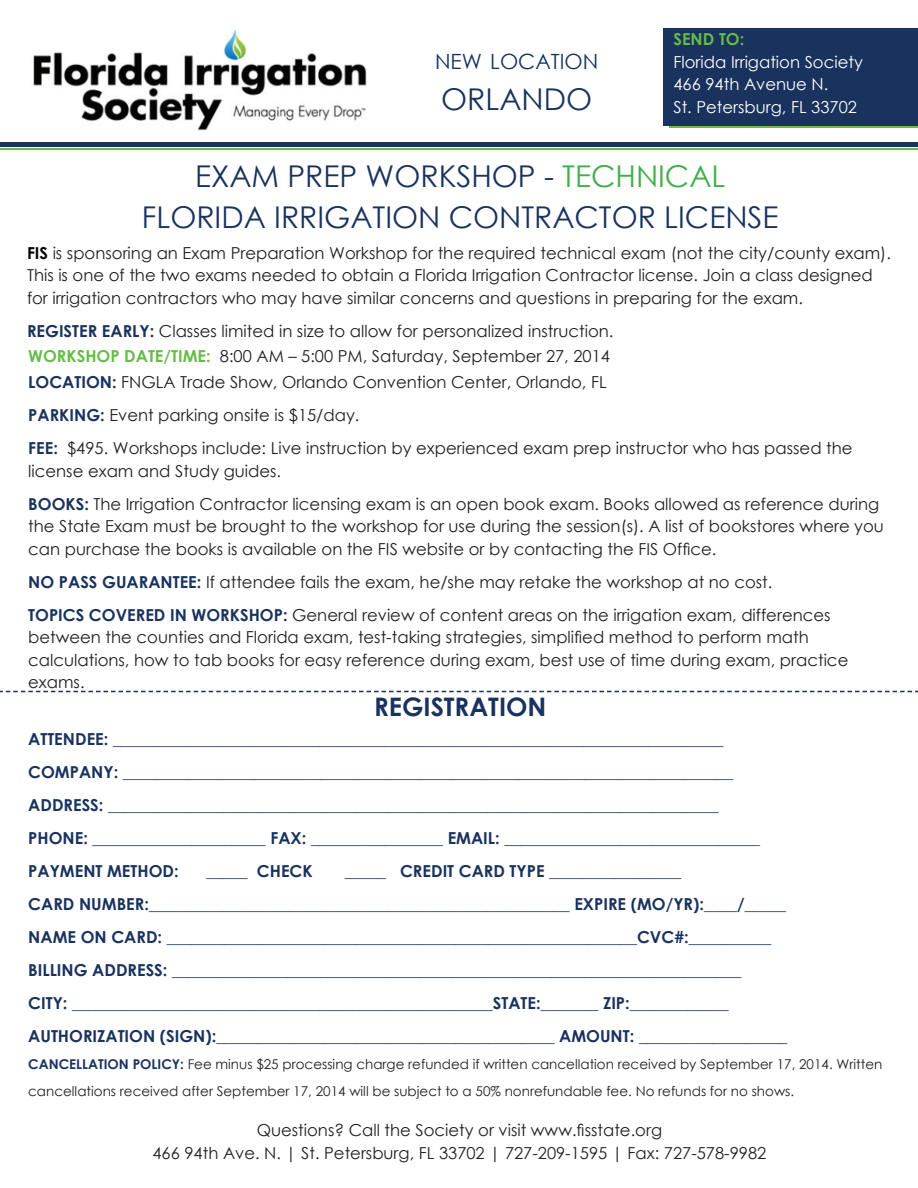
<style>
.page{position:relative;width:918px;height:1188px;background:#fff}
.page>*{position:absolute;margin:0;border:0;box-sizing:border-box;transform-origin:0 0}
.t1{font:30px "Century Gothic";color:#19325e}
.t2{font:700 25.5px "Century Gothic";color:#19325e}
.t3{font:21px "Century Gothic";color:#19325e}
.t4{font:16.5px/22.5px "Century Gothic";color:#231f20}
.t5{font:700 16.5px/33px "Century Gothic";color:#19325e}
.t6{font:16.5px "Century Gothic";color:#fff}
.t7{font:700 16.5px "Century Gothic";color:#65bc46}
.t8{font:13.5px/27px "Century Gothic";color:#231f20}
.s1{color:#40ae49}
.s2{font-weight:700;color:#040503}
.s3{font-weight:700;color:#19325e}
.s4{font-weight:700;color:#65bc46}
</style>
<div class="page">
<div style="left:669px;top:31px;width:249px;height:97px;background:linear-gradient(to right,#19325e,#19325e)"></div>
<div style="left:664px;top:28px;width:254px;height:97px;background:#19325e"></div>
<img style="left:33px;top:29px;width:334px;height:102px">
<hr style="left:0;top:143px;width:918px;height:4px;background:#19325e">
<hr style="left:0;top:149px;width:918px;height:1px;background:#65bc46">
<svg style="left:0;top:691px;width:918px;height:1px"></svg>
<p class="t3" style="left:435px;top:47px;width:165px">NEW LOCATION</p>
<p class="t1" style="left:441px;top:78px;width:152px">ORLANDO</p>
<p class="t7" style="left:674px;top:27px;width:72px">SEND TO:</p>
<p class="t6" style="left:674px;top:50px;width:191px">Florida Irrigation Society</p>
<p class="t6" style="left:674px;top:73px;width:156px">466 94th Avenue N.</p>
<p class="t6" style="left:674px;top:95px;width:185px">St. Petersburg, FL 33702</p>
<p class="t1" style="left:195px;top:155px;width:532px">EXAM PREP WORKSHOP - <span class="s1">TECHNICAL</span></p>
<p class="t1" style="left:142px;top:196px;width:638px">FLORIDA IRRIGATION CONTRACTOR LICENSE</p>
<p class="t4" style="left:27px;top:242px;width:865px"><span class="s2">FIS</span> is sponsoring an Exam Preparation Workshop for the required technical exam (not the city/county exam).<br>This is one of the two exams needed to obtain a Florida Irrigation Contractor license. Join a class designed for irrigation contractors who may have similar concerns and questions in preparing for the exam.</p>
<p class="t4" style="left:27px;top:320px;width:588px"><span class="s3">REGISTER EARLY:</span> Classes limited in size to allow for personalized instruction.</p>
<p class="t4" style="left:28px;top:371px;width:580px"><span class="s3">LOCATION:</span> FNGLA Trade Show, Orlando Convention Center, Orlando, FL</p>
<p class="t4" style="left:28px;top:404px;width:333px"><span class="s3">PARKING:</span> Event parking onsite is $15/day.</p>
<p class="t4" style="left:28px;top:437px;width:826px"><span class="s3">FEE:</span> $495. Workshops include: Live instruction by experienced exam prep instructor who has passed the license exam and Study guides.</p>
<p class="t4" style="left:28px;top:492px;width:857px"><span class="s3">BOOKS:</span> The Irrigation Contractor licensing exam is an open book exam. Books allowed as reference during the State Exam must be brought to the workshop for use during the session(s). A list of bookstores where you can purchase the books is available on the FIS website or by contacting the FIS Office.</p>
<p class="t4" style="left:28px;top:570px;width:746px"><span class="s3">NO PASS GUARANTEE:</span> If attendee fails the exam, he/she may retake the workshop at no cost.</p>
<p class="t4" style="left:28px;top:603px;width:822px"><span class="s3">TOPICS COVERED IN WORKSHOP:</span> General review of content areas on the irrigation exam, differences between the counties and Florida exam, test-taking strategies, simplified method to perform math calculations, how to tab books for easy reference during exam, best use of time during exam, practice exams.</p>
<p class="t4" style="left:28px;top:345px;width:583px"><span class="s4">WORKSHOP DATE/TIME:</span> 8:00 AM – 5:00 PM, Saturday, September 27, 2014</p>
<p class="t2" style="left:374px;top:687px;width:174px">REGISTRATION</p>
<p class="t5" style="left:28px;top:722px;width:697px">ATTENDEE: __________________________________________________________________________</p>
<p class="t5" style="left:28px;top:755px;width:707px">COMPANY: __________________________________________________________________________</p>
<p class="t5" style="left:28px;top:788px;width:692px">ADDRESS: __________________________________________________________________________</p>
<p class="t5" style="left:28px;top:821px;width:733px">PHONE: _____________________ FAX: ________________ EMAIL: _______________________________</p>
<p class="t5" style="left:28px;top:854px;width:152px">PAYMENT METHOD:</p>
<p class="t5" style="left:206px;top:854px;width:108px">_____ CHECK</p>
<p class="t5" style="left:28px;top:854px;width:759px;text-indent:317px">_____ CREDIT CARD TYPE ________________<br>CARD NUMBER:___________________________________________________ EXPIRE (MO/YR):____/_____</p>
<p class="t5" style="left:28px;top:920px;width:745px">NAME ON CARD: _________________________________________________________CVC#:__________</p>
<p class="t5" style="left:28px;top:953px;width:715px">BILLING ADDRESS: _____________________________________________________________________</p>
<p class="t5" style="left:28px;top:986px;width:702px">CITY: ___________________________________________________STATE:_______ ZIP:____________</p>
<p class="t5" style="left:28px;top:1019px;width:761px">AUTHORIZATION (SIGN):_________________________________________ AMOUNT: __________________</p>
<p class="t8" style="left:28px;top:1050px;width:856px"><span class="s3">CANCELLATION POLICY:</span> Fee minus $25 processing charge refunded if written cancellation received by September 17, 2014. Written cancellations received after September 17, 2014 will be subject to a 50% nonrefundable fee. No refunds for no shows.</p>
<p class="t4" style="left:257px;top:1119px;width:407px">Questions? Call the Society or visit www.fisstate.org</p>
<p class="t4" style="left:153px;top:1142px;width:615px">466 94th Ave. N. | St. Petersburg, FL 33702 | 727-209-1595 | Fax: 727-578-9982</p>
</div>
